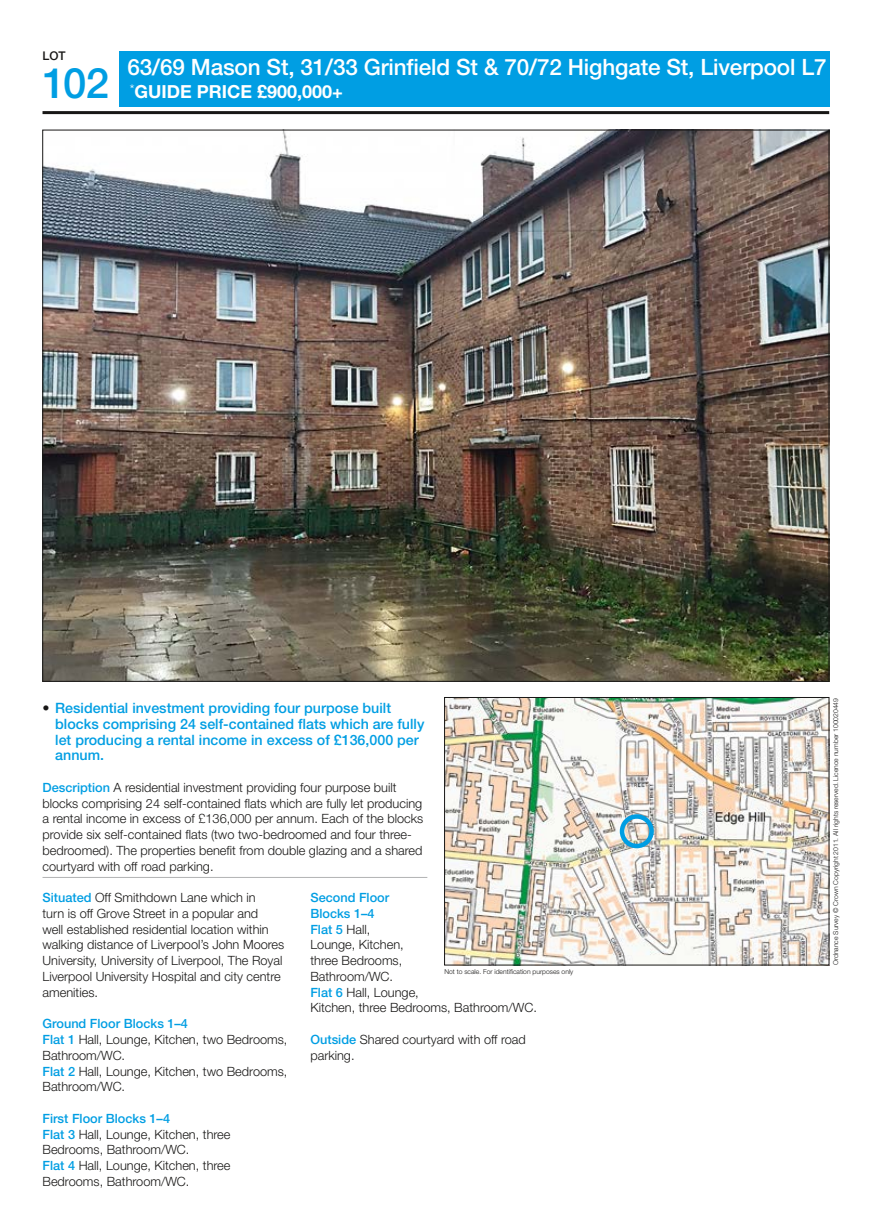
<style>
.page{position:relative;width:893px;height:1218px;background:#fff}
.page>*{position:absolute;margin:0;border:0;box-sizing:border-box;transform-origin:0 0}
.t1{font:500 42px "Helvetica Neue LT Std";color:#009ee3}
.t2{font:500 22.5px "Helvetica Neue LT Std";letter-spacing:-.005em;color:#fff}
.t3{font:700 18px "Helvetica Neue LT Std";color:#fff}
.t4{font:500 14.25px/15.8px "Helvetica Neue LT Std";color:#009ee3}
.t5{font:300 12.75px/15.8px "Helvetica Neue LT Std";color:#181716}
.t6{font:500 12px "Helvetica Neue LT Std";color:#181716}
.t7{font:300 6.75px "Helvetica Neue LT Std";color:#181716}
.s1{color:#181716}
.s2{font-weight:500;color:#009ee3}
</style>
<div class="page">
<div style="left:119px;top:51px;width:710px;height:56px;background:#009ee3"></div>
<img style="left:45px;top:132px;width:782px;height:547px">
<hr style="left:43px;top:111px;width:786px;height:3px;background:#181716">
<img style="left:446px;top:699px;width:381px;height:264px">
<div style="left:444px;top:697px;width:385px;height:268px;border:1px solid #181716"></div>
<div style="left:620px;top:814px;width:34px;height:34px;border:4px solid #009ee3;border-radius:50%"></div>
<hr style="left:43px;top:876px;width:384px;height:1px;background:#b1b2b3">
<p class="t6" style="left:43px;top:48px;width:25px">LOT</p>
<h1 class="t1" style="left:43px;top:58px;width:68px">102</h1>
<h2 class="t2" style="left:128px;top:53px;width:701px">63/69 Mason St, 31/33 Grinfield St &amp; 70/72 Highgate St, Liverpool L7</h2>
<h3 class="t3" style="left:130px;top:81px;width:215px"><sup>*</sup>GUIDE PRICE £900,000+</h3>
<p class="t4" style="left:55px;top:699px;width:371px;text-indent:-13px"><span class="s1">•</span> Residential investment providing four purpose built blocks comprising 24 self-contained flats which are fully let producing a rental income in excess of £136,000 per annum.</p>
<p class="t5" style="left:43px;top:779px;width:382px"><span class="s2">Description</span> A residential investment providing four purpose built blocks comprising 24 self-contained flats which are fully let producing a rental income in excess of £136,000 per annum. Each of the blocks provide six self-contained flats (two two-bedroomed and four three&shy;bedroomed). The properties benefit from double glazing and a shared courtyard with off road parking.</p>
<p class="t5" style="left:43px;top:889px;width:243px"><span class="s2">Situated</span> Off Smithdown Lane which in<br>turn is off Grove Street in a popular and<br>well established residential location within walking distance of Liverpool’s John Moores University, University of Liverpool, The Royal Liverpool University Hospital and city centre amenities.</p>
<p class="t5" style="left:43px;top:1015px;width:246px"><span class="s2">Ground Floor Blocks 1–4<br>Flat 1</span> Hall, Lounge, Kitchen, two Bedrooms,<br>Bathroom/WC.<br><span class="s2">Flat 2</span> Hall, Lounge, Kitchen, two Bedrooms,<br>Bathroom/WC.</p>
<p class="t5" style="left:43px;top:1109px;width:190px"><span class="s2">First Floor Blocks 1–4<br>Flat 3</span> Hall, Lounge, Kitchen, three<br>Bedrooms, Bathroom/WC.<br><span class="s2">Flat 4</span> Hall, Lounge, Kitchen, three<br>Bedrooms, Bathroom/WC.</p>
<p class="t5" style="left:310px;top:889px;width:228px"><span class="s2">Second Floor<br>Blocks 1–4<br>Flat 5</span> Hall,<br>Lounge, Kitchen,<br>three Bedrooms,<br>Bathroom/WC.<br><span class="s2">Flat 6</span> Hall, Lounge,<br>Kitchen, three Bedrooms, Bathroom/WC.</p>
<p class="t5" style="left:310px;top:1031px;width:217px"><span class="s2">Outside</span> Shared courtyard with off road parking.</p>
<p class="t7" style="left:444px;top:967px;width:131px">Not to scale. For identification purposes only</p>
<p class="t7" style="left:832px;top:965px;width:268px;rotate:-90deg">Ordnance Survey © Crown Copyright 2011. All rights reserved. Licence number 100020449</p>
</div>
